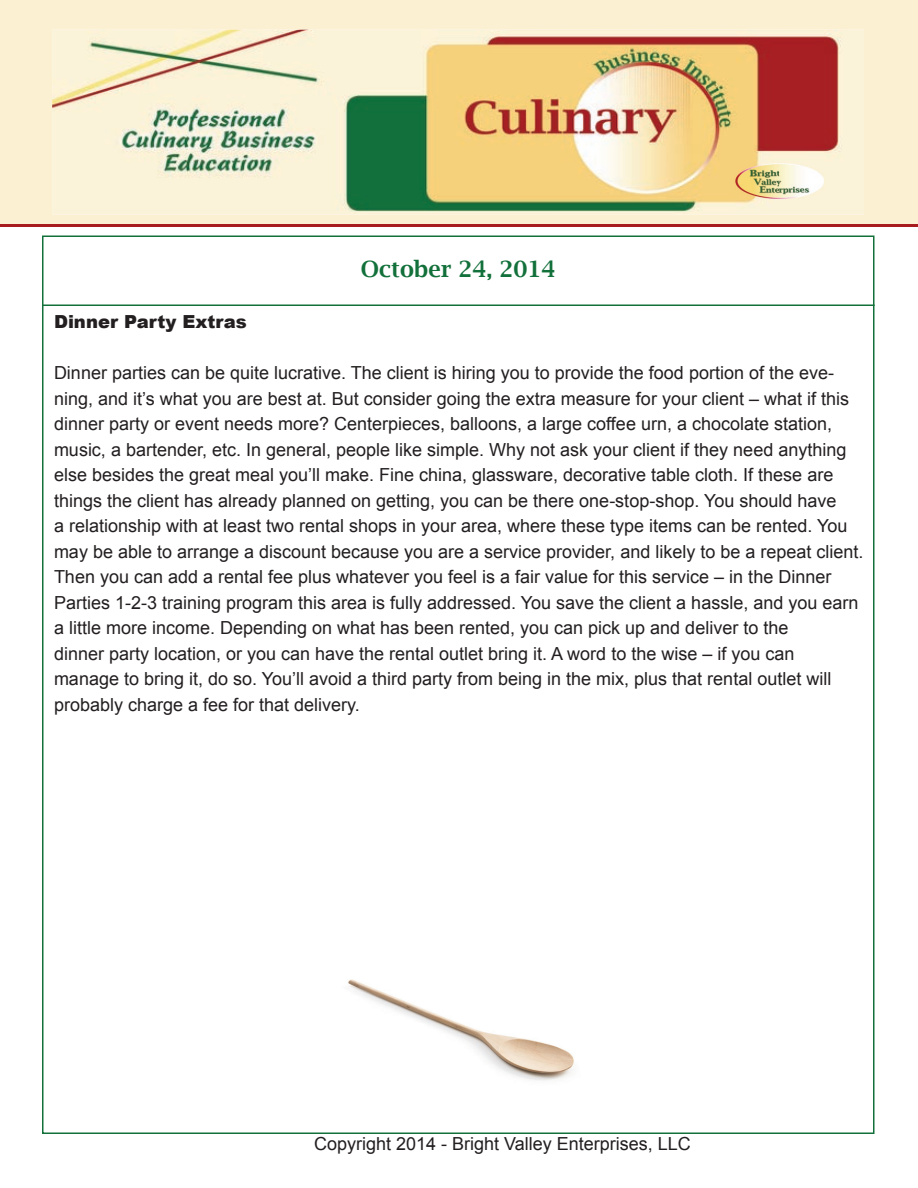
<style>
.page{position:relative;width:918px;height:1188px;background:#fff}
.page>*{position:absolute;margin:0;border:0;box-sizing:border-box;transform-origin:0 0}
.t1{font:600 22.5px "Lucida Bright";color:#12703a}
.t2{font:18px/25.5px "Arial";color:#231f20}
.t3{font:900 18px "Arial";color:#231f20}
</style>
<div class="page">
<div style="left:0;top:0;width:918px;height:224px;background:#fcf0d3"></div>
<hr style="left:0;top:224px;width:918px;height:3px;background:#a61c1f">
<img style="left:52px;top:30px;width:812px;height:184px">
<hr style="left:42px;top:304px;width:833px;height:2px;background:#12703a">
<img style="left:734px;top:162px;width:92px;height:38px">
<img style="left:348px;top:979px;width:226px;height:102px">
<p class="t1" style="left:361px;top:256px;width:196px">October 24, 2014</p>
<p class="t3" style="left:54px;top:309px;width:194px">Dinner Party Extras</p>
<p class="t2" style="left:54px;top:360px;width:811px">Dinner parties can be quite lucrative. The client is hiring you to provide the food portion of the eve&shy;ning, and it’s what you are best at. But consider going the extra measure for your client – what if this dinner party or event needs more? Centerpieces, balloons, a large coffee urn, a chocolate station, music, a bartender, etc. In general, people like simple. Why not ask your client if they need anything else besides the great meal you’ll make. Fine china, glassware, decorative table cloth. If these are things the client has already planned on getting, you can be there one-stop-shop. You should have<br>a relationship with at least two rental shops in your area, where these type items can be rented. You may be able to arrange a discount because you are a service provider, and likely to be a repeat client.<br>Then you can add a rental fee plus whatever you feel is a fair value for this service – in the Dinner Parties 1-2-3 training program this area is fully addressed. You save the client a hassle, and you earn a little more income. Depending on what has been rented, you can pick up and deliver to the<br>dinner party location, or you can have the rental outlet bring it. A word to the wise – if you can manage to bring it, do so. You’ll avoid a third party from being in the mix, plus that rental outlet will probably charge a fee for that delivery.</p>
<p class="t2" style="left:314px;top:1131px;width:378px">Copyright 2014 - Bright Valley Enterprises, LLC</p>
</div>
